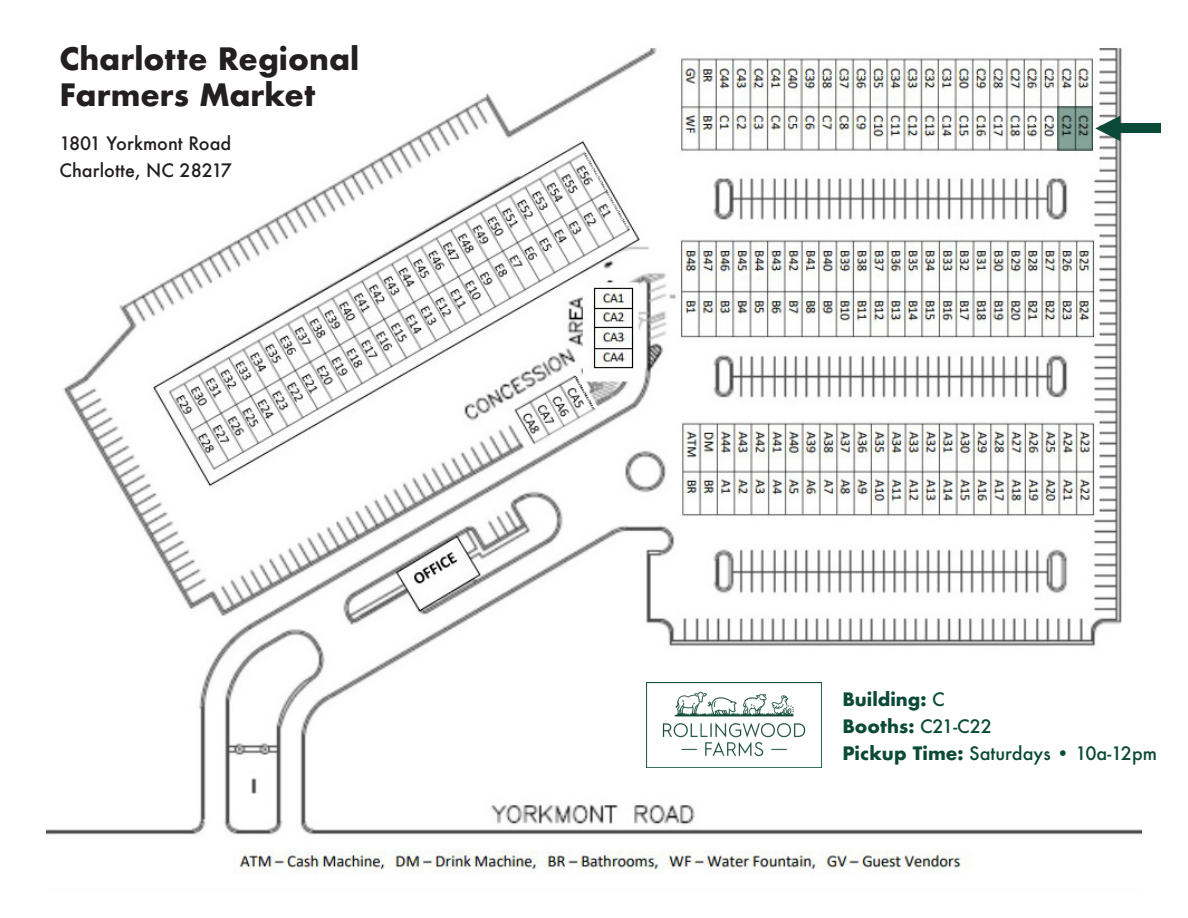
<style>
.page{position:relative;width:1188px;height:918px;background:#fff}
.page>*{position:absolute;margin:0;border:0;box-sizing:border-box;transform-origin:0 0}
.t1{font:700 30px "Futura";color:#231f20}
.t2{font:500 18px "Futura";color:#231f20}
.t3{font:500 18px "Futura";color:#0a4a36}
.t4{font:700 18px "Futura";color:#0a4a36}
.s1{font-weight:500}
.s2{font-weight:700}
</style>
<div class="page">
<img style="left:47px;top:48px;width:1094px;height:826px">
<img style="left:646px;top:682px;width:176px;height:86px">
<svg style="left:1057px;top:106px;width:35px;height:45px;background:#6f8b81"></svg>
<svg style="left:1095px;top:116px;width:25px;height:25px"></svg>
<div style="left:1115px;top:124px;width:46px;height:9px;background:#0a4a36"></div>
<p class="t1" style="left:59px;top:37px;width:301px">Charlotte Regional</p>
<p class="t1" style="left:59px;top:73px;width:257px">Farmers Market</p>
<p class="t2" style="left:59px;top:131px;width:173px">1801 Yorkmont Road</p>
<p class="t2" style="left:59px;top:158px;width:174px">Charlotte, NC 28217</p>
<p class="t4" style="left:842px;top:686px;width:104px">Building: <span class="s1">C</span></p>
<p class="t4" style="left:842px;top:713px;width:151px">Booths: <span class="s1">C21-C22</span></p>
<p class="t3" style="left:842px;top:740px;width:316px"><span class="s2">Pickup Time:</span> Saturdays • 10a-12pm</p>
</div>
